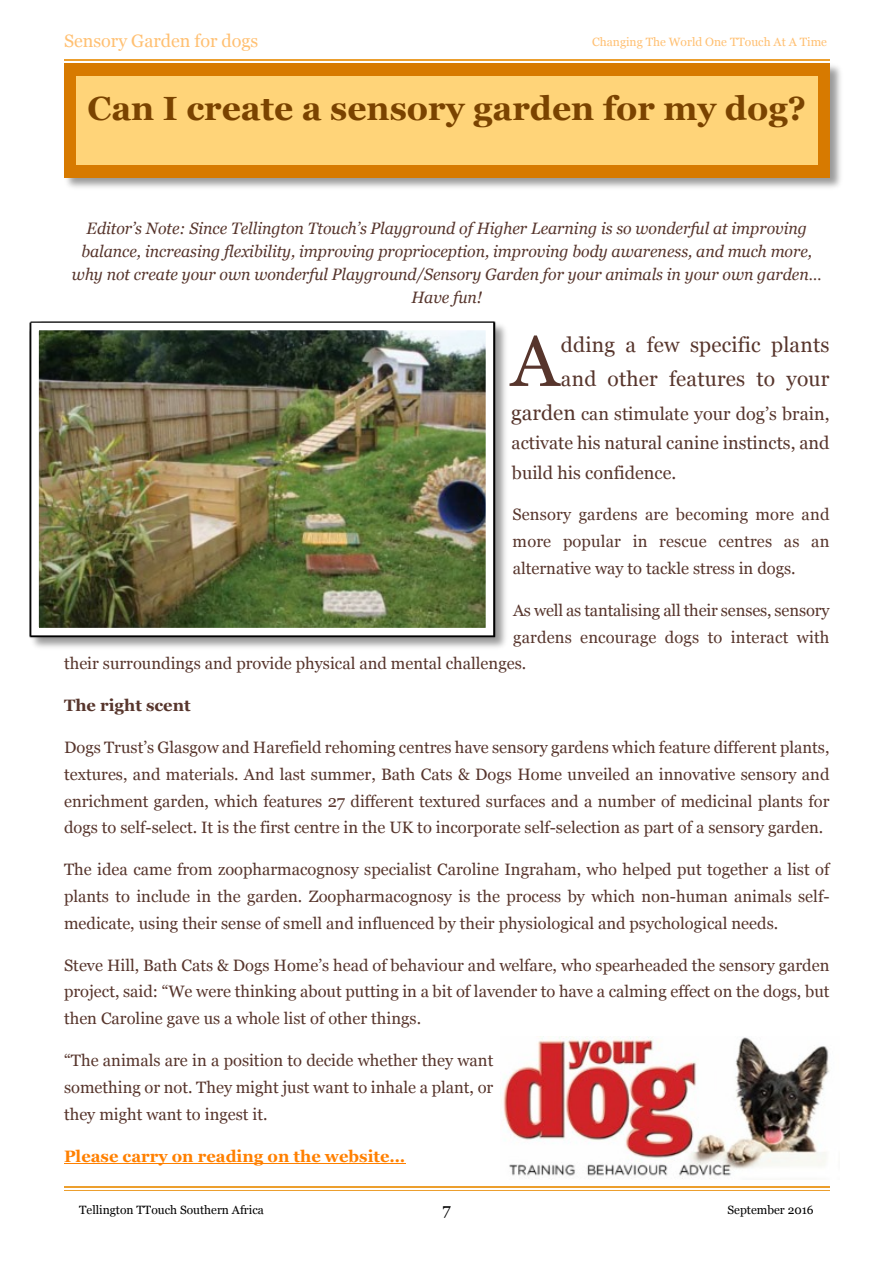
<style>
.page{position:relative;width:893px;height:1263px;background:#fff}
.page>*{position:absolute;margin:0;border:0;box-sizing:border-box;transform-origin:0 0}
.t1{font:71.7px "Georgia";color:#57352c}
.t2{font:700 33.6px "Georgia";color:#7a4300}
.t3{font:21px/34px "Georgia";letter-spacing:.01em;color:#57352c}
.t4{font:18px/29.2px "Georgia";color:#57352c;text-align:justify}
.t5{font:18px "Georgia";color:#ffc072}
.t6{font:16.5px/26.8px "Georgia";color:#57352c;text-align:justify}
.t7{font:italic 16.5px/22.8px "Georgia";color:#57352c;text-align:center;scale:.96 1}
.t8{font:700 16.5px "Georgia";color:#ff8000}
.t9{font:700 16.5px "Georgia";color:#57352c}
.t10{font:16.5px "Georgia";color:#000}
.t11{font:12px "Georgia";color:#000}
.t12{font:12px "Georgia";color:#ffc072}
.s1{font-size:21px}
</style>
<div class="page">
<hr style="left:64px;top:1190px;width:765px;height:1px;background:#ec9f2e">
<hr style="left:64px;top:1187px;width:765px;height:1px;background:#ec9f2e">
<hr style="left:64px;top:59px;width:765px;height:1px;background:#ec9f2e">
<hr style="left:64px;top:60px;width:765px;height:1px;background:#ec9f2e">
<hr style="left:64px;top:1163px;width:341px;height:1px;background:#ff8000">
<img style="left:64px;top:63px;width:777px;height:125px">
<div style="left:64px;top:63px;width:765px;height:114px;background:#d77a00"></div>
<div style="left:76px;top:76px;width:742px;height:88px;background:#ffd479"></div>
<img style="left:29px;top:321px;width:477px;height:327px">
<img style="left:40px;top:332px;width:444px;height:294px">
<div style="left:31px;top:323px;width:462px;height:312px;border:8px solid #fff"></div>
<img style="left:503px;top:1036px;width:327px;height:143px">
<p class="t5" style="left:64px;top:33px;width:196px">Sensory Garden for dogs</p>
<p class="t12" style="left:592px;top:37px;width:236px">Changing The World One TTouch At A Time</p>
<h2 class="t2" style="left:87px;top:95px;width:720px">Can I create a sensory garden for my dog?</h2>
<p class="t7" style="left:72px;top:218px;width:782px">Editor’s Note: Since Tellington Ttouch’s Playground of Higher Learning is so wonderful at improving balance, increasing flexibility, improving proprioception, improving body awareness, and much more, why not create your own wonderful Playground/Sensory Garden for your animals in your own garden… Have fun!</p>
<h1 class="t1" style="left:511px;top:332px;width:50px">A</h1>
<p class="t3" style="left:561px;top:329px;width:270px">dding a few specific plants and other features to your</p>
<p class="t4" style="left:511px;top:401px;width:320px"><span class="s1">garden</span> can stimulate your dog’s brain, activate his natural canine instincts, and build his confidence.</p>
<p class="t6" style="left:512px;top:502px;width:319px">Sensory gardens are becoming more and more popular in rescue centres as an alternative way to tackle stress in dogs.</p>
<p class="t6" style="left:513px;top:598px;width:318px">As well as tantalising all their senses, sensory</p>
<p class="t6" style="left:513px;top:625px;width:318px">gardens encourage dogs to interact with</p>
<p class="t6" style="left:64px;top:651px;width:464px">their surroundings and provide physical and mental challenges.</p>
<p class="t9" style="left:64px;top:699px;width:128px">The right scent</p>
<p class="t6" style="left:64px;top:735px;width:767px">Dogs Trust’s Glasgow and Harefield rehoming centres have sensory gardens which feature different plants, textures, and materials. And last summer, Bath Cats &amp; Dogs Home unveiled an innovative sensory and enrichment garden, which features 27 different textured surfaces and a number of medicinal plants for dogs to self-select. It is the first centre in the UK to incorporate self-selection as part of a sensory garden.</p>
<p class="t6" style="left:64px;top:857px;width:767px">The idea came from zoopharmacognosy specialist Caroline Ingraham, who helped put together a list of plants to include in the garden. Zoopharmacognosy is the process by which non-human animals self&shy;medicate, using their sense of smell and influenced by their physiological and psychological needs.</p>
<p class="t6" style="left:64px;top:953px;width:767px">Steve Hill, Bath Cats &amp; Dogs Home’s head of behaviour and welfare, who spearheaded the sensory garden project, said: “We were thinking about putting in a bit of lavender to have a calming effect on the dogs, but then Caroline gave us a whole list of other things.</p>
<p class="t6" style="left:64px;top:1048px;width:431px">“The animals are in a position to decide whether they want something or not. They might just want to inhale a plant, or they might want to ingest it.</p>
<p class="t8" style="left:64px;top:1149px;width:343px">Please carry on reading on the website…</p>
<p class="t11" style="left:79px;top:1205px;width:186px">Tellington TTouch Southern Africa</p>
<p class="t11" style="left:728px;top:1205px;width:88px">September 2016</p>
<p class="t10" style="left:443px;top:1202px;width:10px">7</p>
</div>
